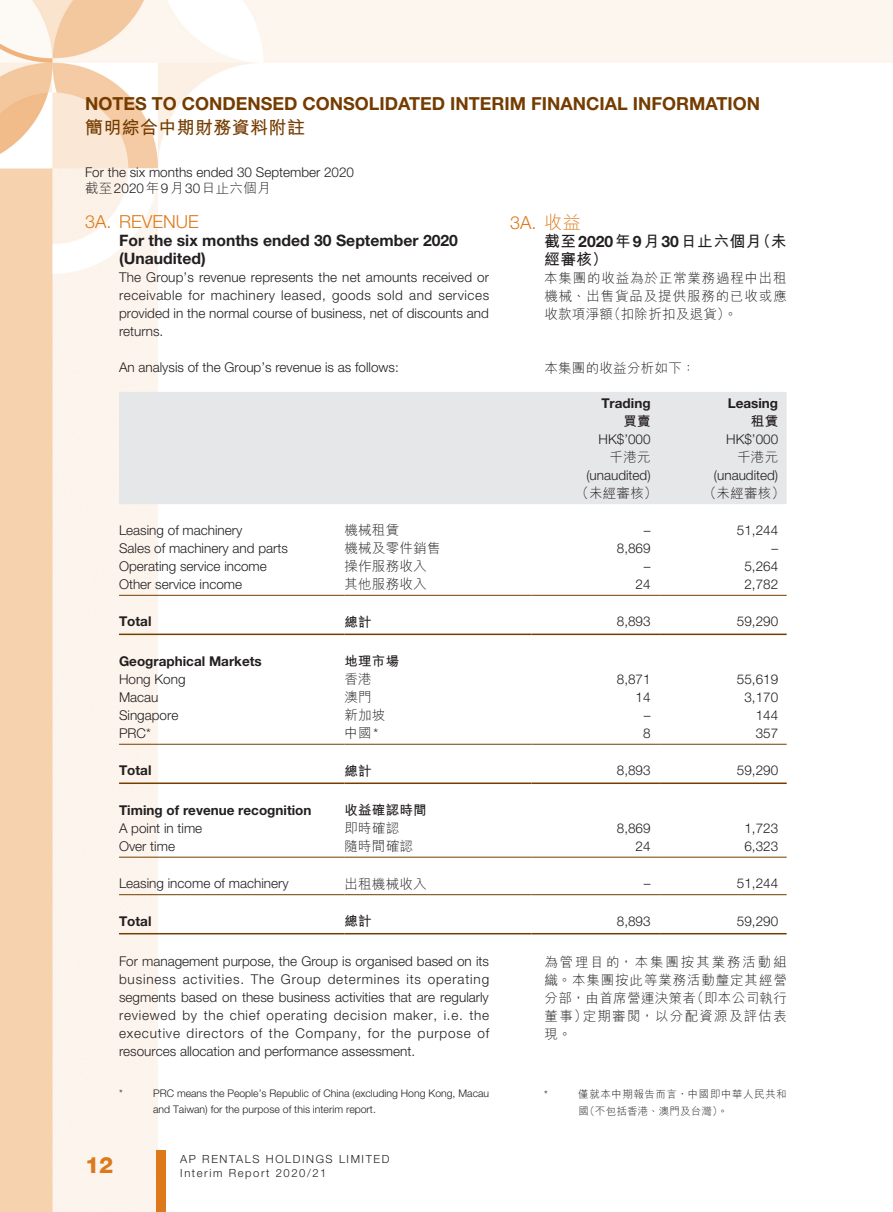
<style>
.page{position:relative;width:893px;height:1212px;background:#fff}
.page>*{position:absolute;margin:0;border:0;box-sizing:border-box;transform-origin:0 0}
.t1{font:800 22.5px "Helvetica Neue LT Std";color:#de791b}
.t2{font:700 18px "Helvetica Neue LT Std";color:#753c00}
.t3{font:300 18px "Helvetica Neue LT Std";color:#de791b}
.t4{font:700 18px "M Hei HK";letter-spacing:.02em;color:#753c00}
.t5{font:700 15.75px/18px "Helvetica Neue LT Std";color:#231f20}
.t6{font:700 15.75px/18px "M Hei HK";letter-spacing:.03em;color:#231f20}
.t7{font:300 13.5px/18px "Helvetica Neue LT Std";color:#231f20;text-align:justify}
.t8{font:300 13.5px/18px "M Hei HK";letter-spacing:.025em;color:#231f20;text-align:justify}
.t9{font:700 13.5px "Helvetica Neue LT Std";color:#231f20}
.t10{font:700 13.5px "M Hei HK";letter-spacing:.02em;color:#231f20}
.t11{font:300 11.25px/14.2px "Helvetica Neue LT Std";letter-spacing:.14em;color:#231f20}
.t12{font:300 10.5px/16.5px "Helvetica Neue LT Std";color:#231f20}
.t13{font:300 10.5px/16.5px "M Hei HK";letter-spacing:.05em;color:#231f20}
.s1{font-family:"Helvetica Neue LT Std"}
.s2{font-family:"M Hei HK"}
</style>
<div class="page">
<img style="left:0;top:0;width:893px;height:1212px">
<div style="left:156px;top:1150px;width:10px;height:62px;background:#de791b"></div>
<div style="left:119px;top:392px;width:668px;height:112px;background:#e6e7e9"></div>
<hr style="left:119px;top:595px;width:225px;height:1px;background:#753c00">
<hr style="left:344px;top:595px;width:187px;height:1px;background:#753c00">
<hr style="left:531px;top:595px;width:128px;height:1px;background:#753c00">
<hr style="left:659px;top:595px;width:128px;height:1px;background:#753c00">
<hr style="left:119px;top:633px;width:225px;height:2px;background:#753c00">
<hr style="left:344px;top:633px;width:187px;height:2px;background:#753c00">
<hr style="left:531px;top:633px;width:128px;height:2px;background:#753c00">
<hr style="left:659px;top:633px;width:128px;height:2px;background:#753c00">
<hr style="left:119px;top:744px;width:225px;height:1px;background:#753c00">
<hr style="left:344px;top:744px;width:187px;height:1px;background:#753c00">
<hr style="left:531px;top:744px;width:128px;height:1px;background:#753c00">
<hr style="left:659px;top:744px;width:128px;height:1px;background:#753c00">
<hr style="left:119px;top:782px;width:225px;height:2px;background:#753c00">
<hr style="left:344px;top:782px;width:187px;height:2px;background:#753c00">
<hr style="left:531px;top:782px;width:128px;height:2px;background:#753c00">
<hr style="left:659px;top:782px;width:128px;height:2px;background:#753c00">
<hr style="left:119px;top:857px;width:225px;height:1px;background:#753c00">
<hr style="left:344px;top:857px;width:187px;height:1px;background:#753c00">
<hr style="left:531px;top:857px;width:128px;height:1px;background:#753c00">
<hr style="left:659px;top:857px;width:128px;height:1px;background:#753c00">
<hr style="left:119px;top:894px;width:225px;height:1px;background:#753c00">
<hr style="left:344px;top:894px;width:187px;height:1px;background:#753c00">
<hr style="left:531px;top:894px;width:128px;height:1px;background:#753c00">
<hr style="left:659px;top:894px;width:128px;height:1px;background:#753c00">
<hr style="left:119px;top:933px;width:225px;height:1px;background:#753c00">
<hr style="left:344px;top:933px;width:187px;height:1px;background:#753c00">
<hr style="left:531px;top:933px;width:128px;height:1px;background:#753c00">
<hr style="left:659px;top:933px;width:128px;height:1px;background:#753c00">
<h2 class="t2" style="left:85px;top:93px;width:676px">NOTES TO CONDENSED CONSOLIDATED INTERIM FINANCIAL INFORMATION</h2>
<h2 class="t4" style="left:85px;top:114px;width:221px">簡明綜合中期財務資料附註</h2>
<p class="t7" style="left:85px;top:163px;width:271px">For the six months ended 30 September 2020</p>
<p class="t8" style="left:85px;top:179px;width:187px">截至<span class="s1">2020</span>年<span class="s1">9</span>月<span class="s1">30</span>日止六個月</p>
<h2 class="t3" style="left:85px;top:210px;width:115px">3A. REVENUE</h2>
<p class="t5" style="left:119px;top:231px;width:340px">For the six months ended 30 September 2020 (Unaudited)</p>
<p class="t7" style="left:119px;top:267px;width:372px">The Group’s revenue represents the net amounts received or receivable for machinery leased, goods sold and services provided in the normal course of business, net of discounts and returns.</p>
<p class="t7" style="left:119px;top:357px;width:281px">An analysis of the Group’s revenue is as follows:</p>
<h2 class="t3" style="left:510px;top:211px;width:72px">3A. <span class="s2">收益</span></h2>
<p class="t6" style="left:544px;top:231px;width:244px">截至<span class="s1">2020</span>年<span class="s1">9</span>月<span class="s1">30</span>日止六個月（未經審核）</p>
<p class="t8" style="left:544px;top:269px;width:244px">本集團的收益為於正常業務過程中出租機械、出售貨品及提供服務的已收或應收款項淨額（扣除折扣及退貨）。</p>
<p class="t8" style="left:544px;top:358px;width:152px">本集團的收益分析如下：</p>
<p class="t9" style="left:601px;top:394px;width:51px">Trading</p>
<p class="t9" style="left:728px;top:394px;width:52px">Leasing</p>
<p class="t10" style="left:623px;top:411px;width:29px">買賣</p>
<p class="t10" style="left:751px;top:411px;width:29px">租賃</p>
<p class="t7" style="left:599px;top:429px;width:54px">HK$’000</p>
<p class="t7" style="left:726px;top:429px;width:54px">HK$’000</p>
<p class="t8" style="left:609px;top:448px;width:43px">千港元</p>
<p class="t8" style="left:737px;top:448px;width:43px">千港元</p>
<p class="t7" style="left:586px;top:465px;width:66px">(unaudited)</p>
<p class="t7" style="left:714px;top:465px;width:66px">(unaudited)</p>
<p class="t8" style="left:575px;top:484px;width:83px">（未經審核）</p>
<p class="t8" style="left:703px;top:484px;width:83px">（未經審核）</p>
<p class="t7" style="left:119px;top:521px;width:125px">Leasing of machinery</p>
<p class="t8" style="left:344px;top:521px;width:56px">機械租賃</p>
<p class="t7" style="left:644px;top:521px;width:8px">–</p>
<p class="t7" style="left:737px;top:521px;width:43px">51,244</p>
<p class="t7" style="left:119px;top:539px;width:170px">Sales of machinery and parts</p>
<p class="t8" style="left:344px;top:539px;width:98px">機械及零件銷售</p>
<p class="t7" style="left:617px;top:539px;width:35px">8,869</p>
<p class="t7" style="left:771px;top:539px;width:8px">–</p>
<p class="t7" style="left:119px;top:557px;width:149px">Operating service income</p>
<p class="t8" style="left:344px;top:557px;width:84px">操作服務收入</p>
<p class="t7" style="left:644px;top:557px;width:8px">–</p>
<p class="t7" style="left:744px;top:557px;width:35px">5,264</p>
<p class="t7" style="left:119px;top:575px;width:125px">Other service income</p>
<p class="t8" style="left:344px;top:575px;width:84px">其他服務收入</p>
<p class="t7" style="left:636px;top:575px;width:17px">24</p>
<p class="t7" style="left:744px;top:575px;width:35px">2,782</p>
<p class="t9" style="left:119px;top:613px;width:34px">Total</p>
<p class="t10" style="left:344px;top:612px;width:29px">總計</p>
<p class="t7" style="left:617px;top:612px;width:35px">8,893</p>
<p class="t7" style="left:737px;top:612px;width:43px">59,290</p>
<p class="t9" style="left:119px;top:653px;width:144px">Geographical Markets</p>
<p class="t10" style="left:344px;top:651px;width:56px">地理市場</p>
<p class="t7" style="left:119px;top:670px;width:68px">Hong Kong</p>
<p class="t8" style="left:344px;top:670px;width:29px">香港</p>
<p class="t7" style="left:617px;top:670px;width:35px">8,871</p>
<p class="t7" style="left:737px;top:670px;width:43px">55,619</p>
<p class="t7" style="left:119px;top:688px;width:41px">Macau</p>
<p class="t8" style="left:344px;top:688px;width:29px">澳門</p>
<p class="t7" style="left:636px;top:688px;width:17px">14</p>
<p class="t7" style="left:744px;top:688px;width:35px">3,170</p>
<p class="t7" style="left:119px;top:706px;width:61px">Singapore</p>
<p class="t8" style="left:344px;top:706px;width:43px">新加坡</p>
<p class="t7" style="left:644px;top:706px;width:8px">–</p>
<p class="t7" style="left:756px;top:706px;width:24px">144</p>
<p class="t7" style="left:119px;top:724px;width:33px">PRC*</p>
<p class="t8" style="left:344px;top:724px;width:35px">中國<span class="s1">*</span></p>
<p class="t7" style="left:643px;top:724px;width:9px">8</p>
<p class="t7" style="left:756px;top:724px;width:24px">357</p>
<p class="t9" style="left:119px;top:762px;width:34px">Total</p>
<p class="t10" style="left:344px;top:761px;width:29px">總計</p>
<p class="t7" style="left:617px;top:761px;width:35px">8,893</p>
<p class="t7" style="left:737px;top:761px;width:43px">59,290</p>
<p class="t9" style="left:119px;top:801px;width:194px">Timing of revenue recognition</p>
<p class="t10" style="left:344px;top:800px;width:84px">收益確認時間</p>
<p class="t7" style="left:119px;top:819px;width:85px">A point in time</p>
<p class="t8" style="left:344px;top:819px;width:56px">即時確認</p>
<p class="t7" style="left:617px;top:819px;width:35px">8,869</p>
<p class="t7" style="left:744px;top:819px;width:35px">1,723</p>
<p class="t7" style="left:119px;top:836px;width:58px">Over time</p>
<p class="t8" style="left:344px;top:837px;width:70px">隨時間確認</p>
<p class="t7" style="left:636px;top:836px;width:17px">24</p>
<p class="t7" style="left:744px;top:836px;width:35px">6,323</p>
<p class="t7" style="left:119px;top:874px;width:171px">Leasing income of machinery</p>
<p class="t8" style="left:344px;top:875px;width:84px">出租機械收入</p>
<p class="t7" style="left:644px;top:874px;width:8px">–</p>
<p class="t7" style="left:737px;top:874px;width:43px">51,244</p>
<p class="t9" style="left:119px;top:912px;width:34px">Total</p>
<p class="t10" style="left:344px;top:911px;width:29px">總計</p>
<p class="t7" style="left:617px;top:912px;width:35px">8,893</p>
<p class="t7" style="left:737px;top:912px;width:43px">59,290</p>
<p class="t7" style="left:119px;top:952px;width:372px">For management purpose, the Group is organised based on its business activities. The Group determines its operating segments based on these business activities that are regularly reviewed by the chief operating decision maker, i.e. the executive directors of the Company, for the purpose of resources allocation and performance assessment.</p>
<p class="t12" style="left:119px;top:1084px;width:5px">*</p>
<p class="t12" style="left:153px;top:1084px;width:338px">PRC means the People’s Republic of China (excluding Hong Kong, Macau and Taiwan) for the purpose of this interim report.</p>
<p class="t12" style="left:544px;top:1086px;width:5px">*</p>
<p class="t13" style="left:578px;top:1086px;width:210px">僅就本中期報告而言，中國即中華人民共和國（不包括香港、澳門及台灣）。</p>
<p class="t8" style="left:544px;top:952px;width:244px">為管理目的，本集團按其業務活動組織。本集團按此等業務活動釐定其經營分部，由首席營運決策者（即本公司執行董事）定期審閱，以分配資源及評估表現。</p>
<h1 class="t1" style="left:85px;top:1152px;width:30px">12</h1>
<p class="t11" style="left:180px;top:1151px;width:211px">AP RENTALS HOLDINGS LIMITED<br>Interim Report 2020/21</p>
</div>
